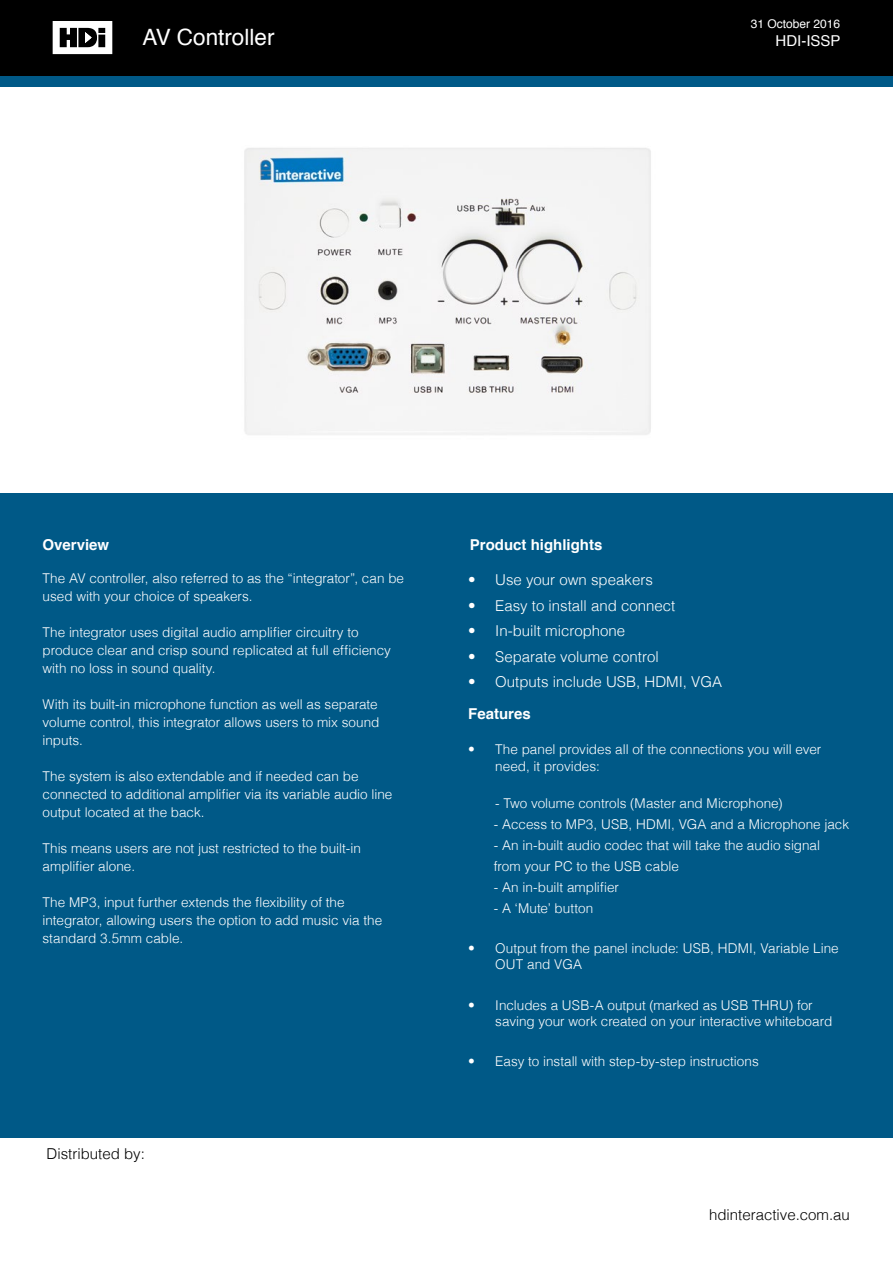
<style>
.page{position:relative;width:893px;height:1263px;background:#fff}
.page>*{position:absolute;margin:0;border:0;box-sizing:border-box;transform-origin:0 0}
.t1{font:22.5px "Helvetica";color:#fff}
.t2{font:300 15px "Helvetica";color:#fff}
.t3{font:300 15px "Helvetica";color:#000}
.t4{font:700 15px "Helvetica";color:#fff}
.t5{font:15px "Helvetica";color:#fff}
.t6{font:300 13.5px/18px "Helvetica";color:#fff}
.t7{font:12px "Helvetica";color:#fff}
</style>
<div class="page">
<div style="left:0;top:41px;width:893px;height:46px;background:#005987"></div>
<div style="left:0;top:0;width:893px;height:75px;background:#000"></div>
<svg style="left:53px;top:21px;width:59px;height:33px"></svg>
<div style="left:0;top:493px;width:893px;height:644px;background:#005987"></div>
<img style="left:244px;top:148px;width:407px;height:287px">
<h1 class="t1" style="left:142px;top:20px;width:134px">AV Controller</h1>
<p class="t7" style="left:751px;top:14px;width:91px">31 October 2016</p>
<p class="t5" style="left:776px;top:29px;width:67px">HDI-ISSP</p>
<p class="t4" style="left:43px;top:533px;width:68px">Overview</p>
<p class="t4" style="left:470px;top:533px;width:134px">Product highlights</p>
<p class="t6" style="left:43px;top:568px;width:363px">The AV controller, also referred to as the “integrator”, can be used with your choice of speakers.</p>
<p class="t6" style="left:43px;top:622px;width:350px">The integrator uses digital audio amplifier circuitry to produce clear and crisp sound replicated at full efficiency with no loss in sound quality.</p>
<p class="t6" style="left:43px;top:694px;width:338px">With its built-in microphone function as well as separate volume control, this integrator allows users to mix sound inputs.</p>
<p class="t6" style="left:43px;top:766px;width:351px">The system is also extendable and if needed can be connected to additional amplifier via its variable audio line output located at the back.</p>
<p class="t6" style="left:43px;top:838px;width:320px">This means users are not just restricted to the built-in amplifier alone.</p>
<p class="t6" style="left:43px;top:892px;width:341px">The MP3, input further extends the flexibility of the integrator, allowing users the option to add music via the standard 3.5mm cable.</p>
<p class="t3" style="left:47px;top:1141px;width:100px">Distributed by:</p>
<p class="t2" style="left:468px;top:567px;width:186px">• Use your own speakers</p>
<p class="t2" style="left:468px;top:593px;width:209px">• Easy to install and connect</p>
<p class="t2" style="left:468px;top:618px;width:159px">• In-built microphone</p>
<p class="t2" style="left:468px;top:644px;width:192px">• Separate volume control</p>
<p class="t2" style="left:468px;top:669px;width:255px">• Outputs include USB, HDMI, VGA</p>
<p class="t4" style="left:468px;top:702px;width:64px">Features</p>
<p class="t6" style="left:495px;top:741px;width:328px;line-height:16.2px;text-indent:-27px">• The panel provides all of the connections you will ever need, it provides:</p>
<p class="t6" style="left:495px;top:793px;width:289px">- Two volume controls (Master and Microphone)</p>
<p class="t6" style="left:494px;top:814px;width:357px">- Access to MP3, USB, HDMI, VGA and a Microphone jack</p>
<p class="t6" style="left:494px;top:834px;width:328px;line-height:21px">- An in-built audio codec that will take the audio signal from your PC to the USB cable</p>
<p class="t6" style="left:494px;top:877px;width:127px">- An in-built amplifier</p>
<p class="t6" style="left:494px;top:898px;width:101px">- A ‘Mute’ button</p>
<p class="t6" style="left:495px;top:939px;width:345px;line-height:16.2px;text-indent:-27px">• Output from the panel include: USB, HDMI, Variable Line<br>OUT and VGA</p>
<p class="t6" style="left:495px;top:996px;width:338px;line-height:16.2px;text-indent:-27px">• Includes a USB-A output (marked as USB THRU) for saving your work created on your interactive whiteboard</p>
<p class="t6" style="left:468px;top:1051px;width:292px">• Easy to install with step-by-step instructions</p>
<p class="t3" style="left:709px;top:1202px;width:142px">hdinteractive.com.au</p>
</div>
